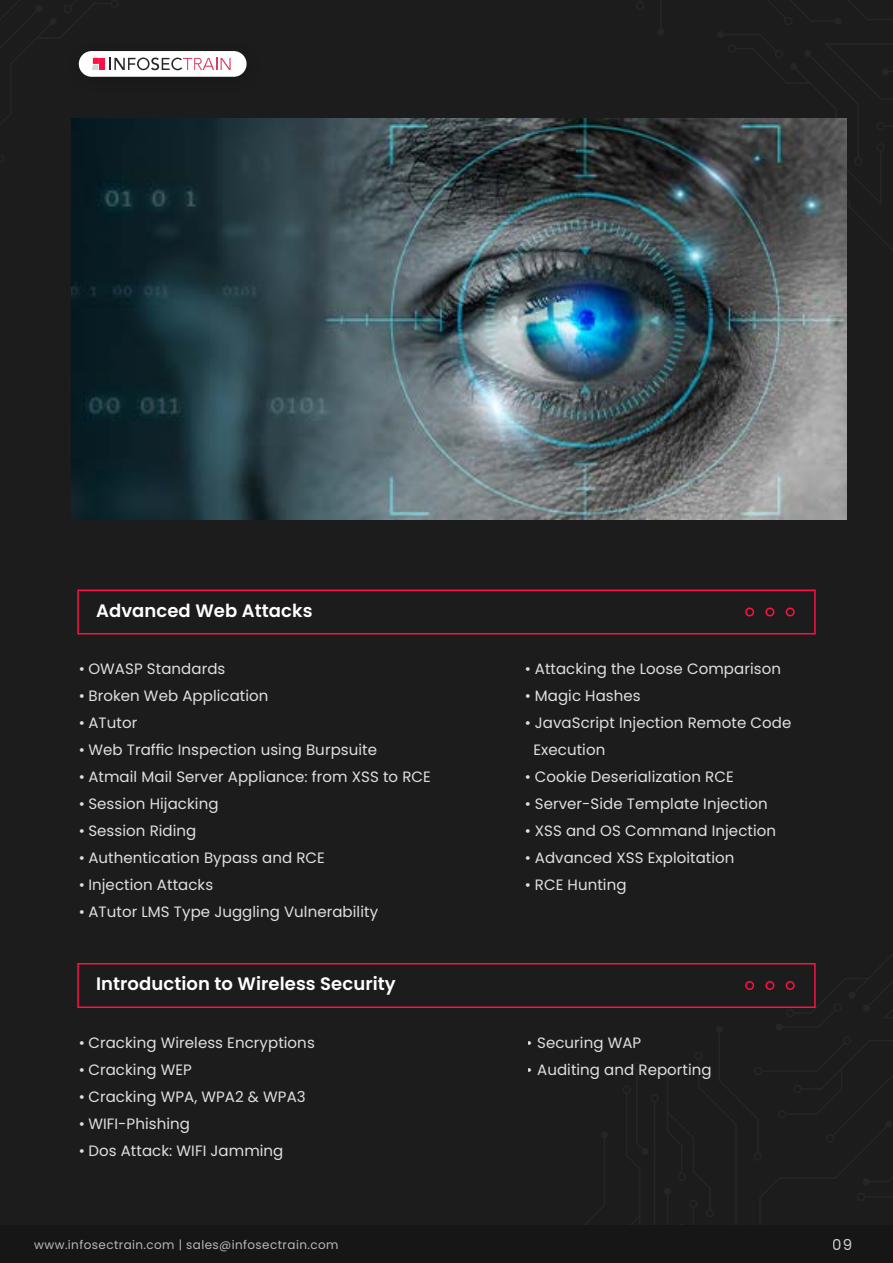
<style>
.page{position:relative;width:893px;height:1263px;background:#fff}
.page>*{position:absolute;margin:0;border:0;box-sizing:border-box;transform-origin:0 0}
.t1{font:600 18px "Poppins";letter-spacing:.005em;color:#fff}
.t2{font:15px/27px "Poppins";letter-spacing:.005em;color:#fff}
.t3{font:12px "Poppins";letter-spacing:.035em;color:#fff}
</style>
<div class="page">
<div style="left:0;top:0;width:892px;height:1263px;background:#1c1c1c"></div>
<div style="left:77px;top:590px;width:738px;height:44px;border:2px solid #ff1046"></div>
<div style="left:0;top:1226px;width:892px;height:37px;background:#161616"></div>
<div style="left:79px;top:51px;width:167px;height:26px;background:#fff;border-radius:13px"></div>
<svg style="left:71px;top:51px;width:159px;height:356px"></svg>
<div style="left:785px;top:608px;width:9px;height:8px;border:2px solid #ff1046;border-radius:50%"></div>
<div style="left:765px;top:608px;width:9px;height:8px;border:2px solid #ff1046;border-radius:50%"></div>
<div style="left:745px;top:608px;width:9px;height:8px;border:2px solid #ff1046;border-radius:50%"></div>
<div style="left:77px;top:963px;width:738px;height:45px;border:2px solid #ff1046"></div>
<div style="left:785px;top:981px;width:9px;height:9px;border:2px solid #ff1046;border-radius:50%"></div>
<div style="left:765px;top:981px;width:9px;height:9px;border:2px solid #ff1046;border-radius:50%"></div>
<div style="left:745px;top:981px;width:9px;height:9px;border:2px solid #ff1046;border-radius:50%"></div>
<img style="left:72px;top:118px;width:774px;height:402px">
<p class="t1" style="left:96px;top:600px;width:218px">Advanced Web Attacks</p>
<p class="t2" style="left:78px;top:656px;width:149px">• OWASP Standards</p>
<p class="t2" style="left:78px;top:683px;width:192px">• Broken Web Application</p>
<p class="t2" style="left:78px;top:710px;width:61px">• ATutor</p>
<p class="t2" style="left:78px;top:737px;width:300px">• Web Traffic Inspection using Burpsuite</p>
<p class="t2" style="left:78px;top:764px;width:354px">• Atmail Mail Server Appliance: from XSS to RCE</p>
<p class="t2" style="left:78px;top:791px;width:142px">• Session Hijacking</p>
<p class="t2" style="left:78px;top:818px;width:120px">• Session Riding</p>
<p class="t2" style="left:78px;top:845px;width:248px">• Authentication Bypass and RCE</p>
<p class="t2" style="left:78px;top:872px;width:137px">• Injection Attacks</p>
<p class="t2" style="left:78px;top:899px;width:301px">• ATutor LMS Type Juggling Vulnerability</p>
<p class="t1" style="left:96px;top:974px;width:301px">Introduction to Wireless Security</p>
<p class="t2" style="left:78px;top:1029px;width:238px">• Cracking Wireless Encryptions</p>
<p class="t2" style="left:78px;top:1056px;width:115px">• Cracking WEP</p>
<p class="t2" style="left:78px;top:1083px;width:229px">• Cracking WPA, WPA2 &amp; WPA3</p>
<p class="t2" style="left:78px;top:1110px;width:113px">• WIFI-Phishing</p>
<p class="t2" style="left:78px;top:1137px;width:207px">• Dos Attack: WIFI Jamming</p>
<p class="t2" style="left:524px;top:656px;width:258px">• Attacking the Loose Comparison</p>
<p class="t2" style="left:524px;top:683px;width:118px">• Magic Hashes</p>
<p class="t2" style="left:533px;top:710px;width:259px;text-indent:-9px">• JavaScript Injection Remote Code<br>Execution</p>
<p class="t2" style="left:524px;top:764px;width:211px">• Cookie Deserialization RCE</p>
<p class="t2" style="left:524px;top:791px;width:245px">• Server-Side Template Injection</p>
<p class="t2" style="left:524px;top:818px;width:253px">• XSS and OS Command Injection</p>
<p class="t2" style="left:524px;top:845px;width:211px">• Advanced XSS Exploitation</p>
<p class="t2" style="left:524px;top:872px;width:103px">• RCE Hunting</p>
<p class="t2" style="left:527px;top:1029px;width:116px">• Securing WAP</p>
<p class="t2" style="left:527px;top:1056px;width:186px">• Auditing and Reporting</p>
<p class="t3" style="left:34px;top:1238px;width:305px">www.infosectrain.com | sales@infosectrain.com</p>
<p class="t2" style="left:832px;top:1231px;width:21px">09</p>
</div>
